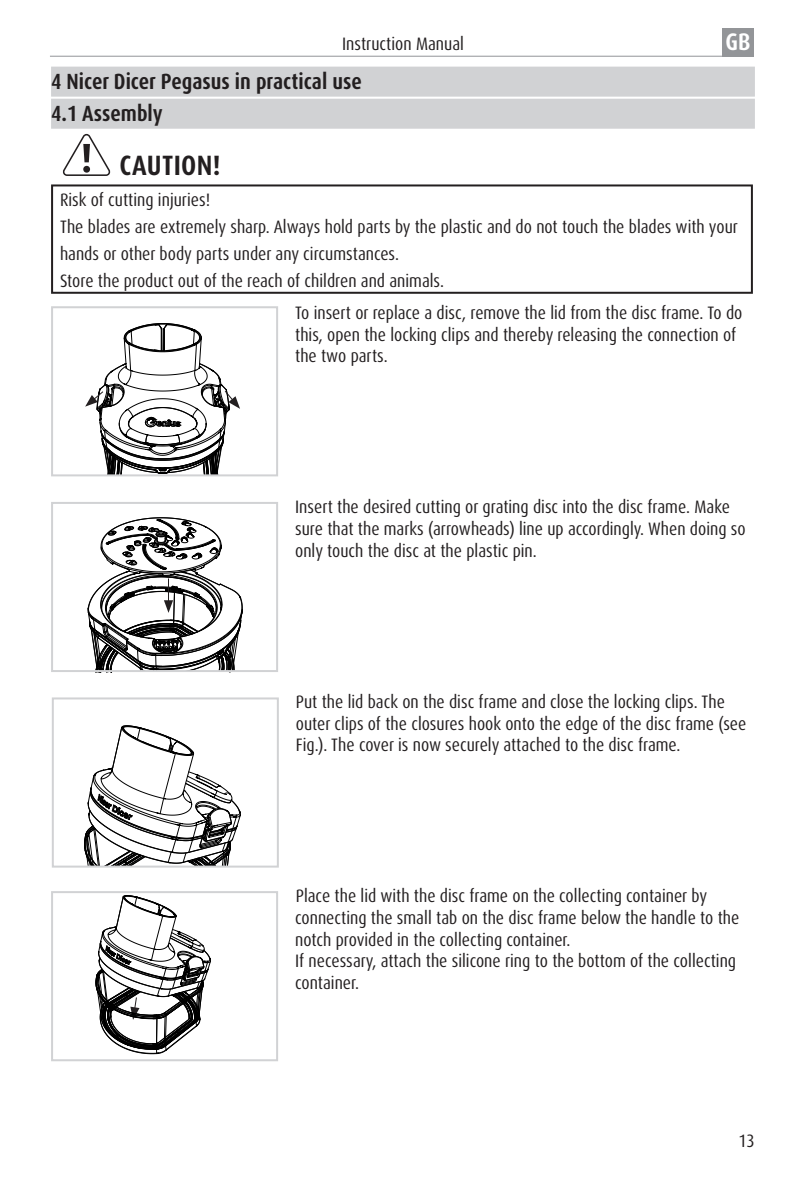
<style>
.page{position:relative;width:806px;height:1191px;background:#fff}
.page>*{position:absolute;margin:0;border:0;box-sizing:border-box;transform-origin:0 0}
.t1{font:700 condensed 28px "Dax Pro";letter-spacing:.01em;color:#231f20}
.t2{font:700 condensed 24px "Dax Pro";color:#fff}
.t3{font:700 condensed 22px/32px "Dax Pro";color:#231f20}
.t4{font:condensed 18px/21.6px "Dax Pro";color:#231f20}
</style>
<div class="page">
<hr style="left:50px;top:56px;width:703px;height:1px;background:#939598">
<div style="left:722px;top:28px;width:31px;height:29px;background:#939598"></div>
<div style="left:51px;top:67px;width:703px;height:30px;background:#d1d2d4"></div>
<div style="left:51px;top:99px;width:703px;height:30px;background:#d1d2d4"></div>
<svg style="left:63px;top:133px;width:48px;height:43px"></svg>
<div style="left:51px;top:184px;width:701px;height:110px;border:2px solid #231f20"></div>
<div style="left:51px;top:306px;width:227px;height:170px;border:2px solid #d1d2d4"></div>
<div style="left:51px;top:502px;width:227px;height:170px;border:2px solid #d1d2d4"></div>
<svg style="left:96px;top:895px;width:115px;height:159px"></svg>
<div style="left:51px;top:891px;width:227px;height:170px;border:2px solid #d1d2d4"></div>
<svg style="left:84px;top:725px;width:157px;height:139px"></svg>
<div style="left:52px;top:697px;width:227px;height:170px;border:2px solid #d1d2d4"></div>
<svg style="left:85px;top:323px;width:155px;height:153px"></svg>
<svg style="left:88px;top:517px;width:154px;height:156px"></svg>
<p class="t4" style="left:342px;top:33px;width:123px">Instruction Manual</p>
<h2 class="t2" style="left:725px;top:26px;width:26px">GB</h2>
<p class="t3" style="left:51px;top:66px;width:312px">4 Nicer Dicer Pegasus in practical use<br>4.1 Assembly</p>
<h1 class="t1" style="left:119px;top:147px;width:102px">CAUTION!</h1>
<p class="t4" style="left:60px;top:186px;width:679px;line-height:27.2px">Risk of cutting injuries!<br>The blades are extremely sharp. Always hold parts by the plastic and do not touch the blades with your hands or other body parts under any circumstances.<br>Store the product out of the reach of children and animals.</p>
<p class="t4" style="left:295px;top:302px;width:448px">To insert or replace a disc, remove the lid from the disc frame. To do this, open the locking clips and thereby releasing the connection of the two parts.</p>
<p class="t4" style="left:295px;top:496px;width:451px">Insert the desired cutting or grating disc into the disc frame. Make sure that the marks (arrowheads) line up accordingly. When doing so only touch the disc at the plastic pin.</p>
<p class="t4" style="left:296px;top:691px;width:451px">Put the lid back on the disc frame and close the locking clips. The outer clips of the closures hook onto the edge of the disc frame (see<br>Fig.). The cover is now securely attached to the disc frame.</p>
<p class="t4" style="left:295px;top:885px;width:445px">Place the lid with the disc frame on the collecting container by connecting the small tab on the disc frame below the handle to the notch provided in the collecting container.<br>If necessary, attach the silicone ring to the bottom of the collecting container.</p>
<p class="t4" style="left:738px;top:1130px;width:18px">13</p>
</div>
